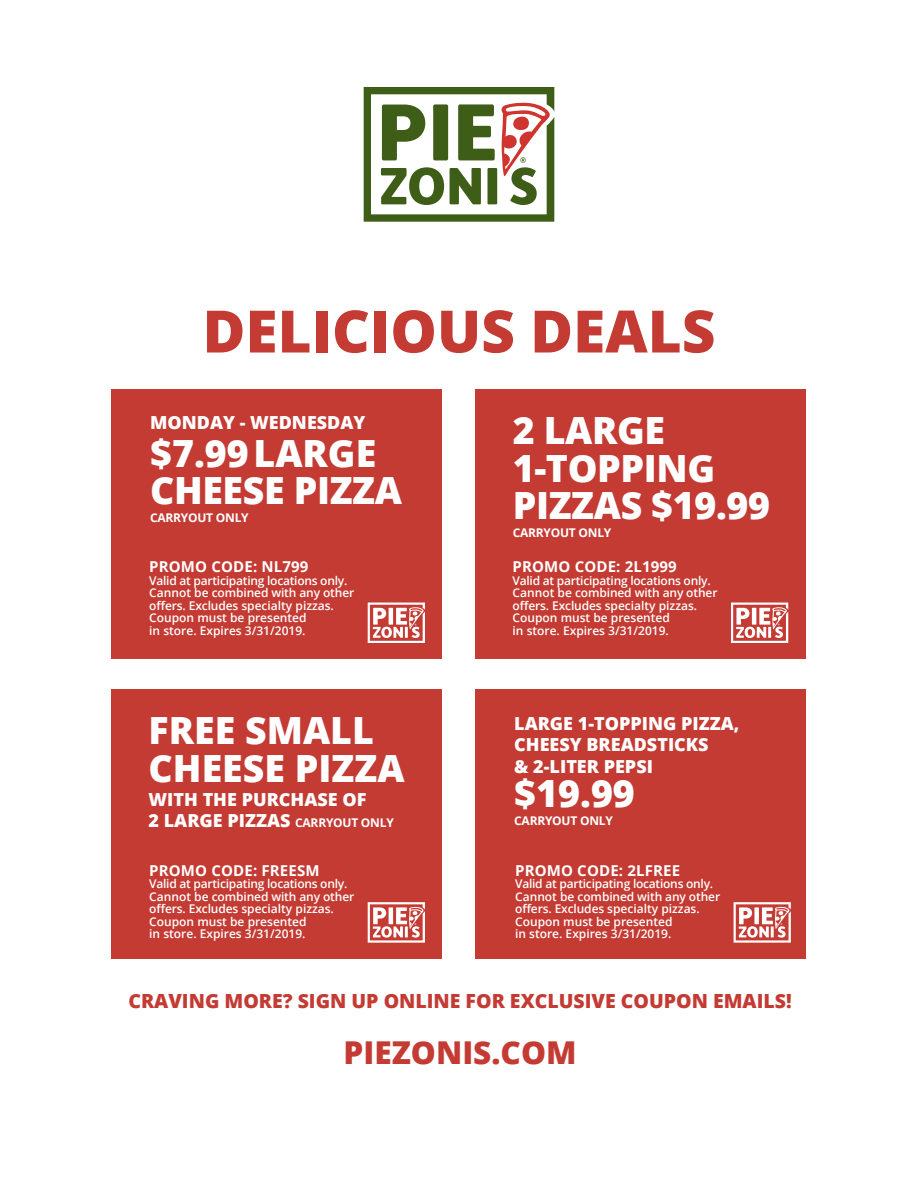
<style>
.page{position:relative;width:918px;height:1188px;background:#fff}
.page>*{position:absolute;margin:0;border:0;box-sizing:border-box;transform-origin:0 0}
.t1{font:800 58.5px "Open Sans";color:#c43b33}
.t2{font:800 37.5px/37.5px "Open Sans";letter-spacing:-.01em;color:#fff}
.t3{font:800 31.5px "Open Sans";color:#c43b33}
.t4{font:800 19.5px "Open Sans";color:#c43b33}
.t5{font:800 18px "Open Sans";color:#fff}
.t6{font:700 15px "Open Sans";letter-spacing:.01em;color:#fff}
.t7{font:600 12px/12.5px "Open Sans";letter-spacing:-.01em;color:#fff}
.t8{font:700 12px "Open Sans";letter-spacing:-.02em;color:#fff}
.s1{font-weight:700;font-size:12px}
</style>
<div class="page">
<svg style="left:364px;top:87px;width:190px;height:135px"></svg>
<div style="left:111px;top:389px;width:331px;height:270px;background:#c43b33"></div>
<div style="left:111px;top:689px;width:331px;height:270px;background:#c43b33"></div>
<div style="left:475px;top:389px;width:331px;height:270px;background:#c43b33"></div>
<div style="left:475px;top:689px;width:331px;height:270px;background:#c43b33"></div>
<hr style="left:917px;top:685px;width:1px;height:263px;background:#cf342e">
<hr style="left:917px;top:408px;width:1px;height:264px;background:#cf342e">
<svg style="left:368px;top:902px;width:57px;height:41px"></svg>
<svg style="left:734px;top:902px;width:57px;height:41px"></svg>
<svg style="left:368px;top:603px;width:57px;height:40px"></svg>
<svg style="left:731px;top:603px;width:57px;height:40px"></svg>
<p class="t1" style="left:203px;top:287px;width:514px">DELICIOUS DEALS</p>
<p class="t5" style="left:150px;top:409px;width:217px">MONDAY - WEDNESDAY</p>
<p class="t2" style="left:150px;top:432px;width:253px">$7.99LARGE<br>CHEESE PIZZA</p>
<p class="t8" style="left:150px;top:509px;width:100px">CARRYOUT ONLY</p>
<p class="t6" style="left:149px;top:556px;width:161px">PROMO CODE: NL799</p>
<p class="t7" style="left:149px;top:574px;width:207px">Valid at participating locations only.<br>Cannot be combined with any other offers. Excludes specialty pizzas.<br>Coupon must be presented<br>in store. Expires 3/31/2019.</p>
<p class="t2" style="left:149px;top:710px;width:227px">FREE SMALL</p>
<p class="t2" style="left:149px;top:747px;width:258px">CHEESE PIZZA</p>
<p class="t5" style="left:149px;top:786px;width:219px">WITH THE PURCHASE OF</p>
<p class="t5" style="left:149px;top:807px;width:247px">2 LARGE PIZZAS <span class="s1">CARRYOUT ONLY</span></p>
<p class="t6" style="left:149px;top:860px;width:172px">PROMO CODE: FREESM</p>
<p class="t7" style="left:149px;top:878px;width:207px">Valid at participating locations only.<br>Cannot be combined with any other</p>
<p class="t7" style="left:149px;top:902px;width:186px">offers. Excludes specialty pizzas.<br>Coupon must be presented<br>in store. Expires 3/31/2019.</p>
<p class="t2" style="left:513px;top:410px;width:204px">2 LARGE<br>1-TOPPING</p>
<p class="t2" style="left:513px;top:485px;width:259px">PIZZAS $19.99</p>
<p class="t8" style="left:513px;top:524px;width:100px">CARRYOUT ONLY</p>
<p class="t6" style="left:513px;top:556px;width:166px">PROMO CODE: 2L1999</p>
<p class="t7" style="left:513px;top:574px;width:207px">Valid at participating locations only.<br>Cannot be combined with any other offers. Excludes specialty pizzas.<br>Coupon must be presented<br>in store. Expires 3/31/2019.</p>
<p class="t5" style="left:514px;top:709px;width:227px">LARGE 1-TOPPING PIZZA,</p>
<p class="t5" style="left:514px;top:731px;width:196px">CHEESY BREADSTICKS</p>
<p class="t5" style="left:514px;top:753px;width:140px">&amp; 2-LITER PEPSI</p>
<p class="t2" style="left:514px;top:773px;width:122px">$19.99</p>
<p class="t8" style="left:514px;top:812px;width:100px">CARRYOUT ONLY</p>
<p class="t6" style="left:515px;top:860px;width:166px">PROMO CODE: 2LFREE</p>
<p class="t7" style="left:515px;top:878px;width:207px">Valid at participating locations only.<br>Cannot be combined with any other offers. Excludes specialty pizzas.<br>Coupon must be presented<br>in store. Expires 3/31/2019.</p>
<p class="t4" style="left:128px;top:986px;width:665px">CRAVING MORE? SIGN UP ONLINE FOR EXCLUSIVE COUPON EMAILS!</p>
<p class="t3" style="left:344px;top:1028px;width:235px">PIEZONIS.COM</p>
</div>
